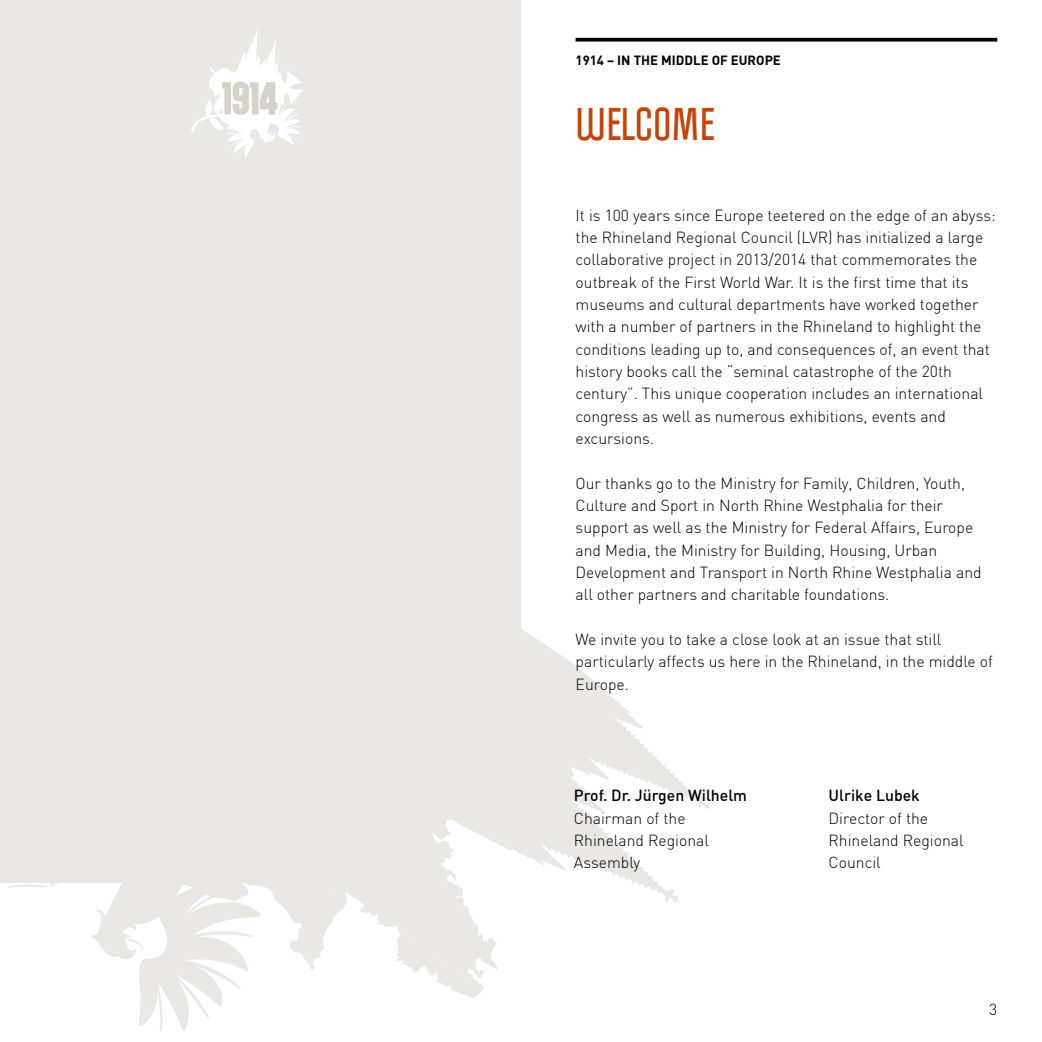
<style>
.page{position:relative;width:1042px;height:1042px;background:#fff}
.page>*{position:absolute;margin:0;border:0;box-sizing:border-box;transform-origin:0 0}
.t1{font:700 40.25px "Politica";color:#c64406}
.t2{font:300 15.75px/22.4px "DIN";color:#000}
.t3{font:500 15.75px "DIN";color:#000}
.t4{font:700 13.12px "DIN";color:#000}
</style>
<div class="page">
<div style="left:0;top:0;width:521px;height:712px;background:#eae8e5"></div>
<div style="left:0;top:639px;width:424px;height:244px;background:#eae8e5"></div>
<svg style="left:8px;top:883px;width:214px;height:148px"></svg>
<svg style="left:165px;top:883px;width:318px;height:115px;fill:#eeedeb"></svg>
<svg style="left:347px;top:629px;width:363px;height:274px;fill:#eae8e5"></svg>
<svg style="left:191px;top:30px;width:111px;height:127px"></svg>
<svg style="left:575px;top:38px;width:422px;height:4px;fill:#000"></svg>
<p class="t4" style="left:575px;top:51px;width:207px">1914 – IN THE MIDDLE OF EUROPE</p>
<h1 class="t1" style="left:575px;top:98px;width:141px">WELCOME</h1>
<p class="t2" style="left:575px;top:204px;width:422px">It is 100 years since Europe teetered on the edge of an abyss: the Rhineland Regional Council (LVR) has initialized a large collaborative project in 2013/2014 that commemorates the outbreak of the First World War. It is the first time that its museums and cultural departments have worked together with a number of partners in the Rhineland to highlight the conditions leading up to, and consequences of, an event that history books call the “seminal catastrophe of the 20th century”. This unique cooperation includes an international congress as well as numerous exhibitions, events and excursions.</p>
<p class="t2" style="left:575px;top:472px;width:407px">Our thanks go to the Ministry for Family, Children, Youth, Culture and Sport in North Rhine Westphalia for their support as well as the Ministry for Federal Affairs, Europe and Media, the Ministry for Building, Housing, Urban Development and Transport in North Rhine Westphalia and all other partners and charitable foundations.</p>
<p class="t2" style="left:575px;top:628px;width:419px">We invite you to take a close look at an issue that still particularly affects us here in the Rhineland, in the middle of<br>Europe.</p>
<p class="t3" style="left:574px;top:785px;width:175px">Prof. Dr. Jürgen Wilhelm</p>
<p class="t2" style="left:574px;top:806px;width:136px">Chairman of the<br>Rhineland Regional<br>Assembly</p>
<p class="t3" style="left:828px;top:785px;width:93px">Ulrike Lubek</p>
<p class="t2" style="left:828px;top:806px;width:136px">Director of the<br>Rhineland Regional<br>Council</p>
<p class="t2" style="left:989px;top:997px;width:10px">3</p>
</div>
